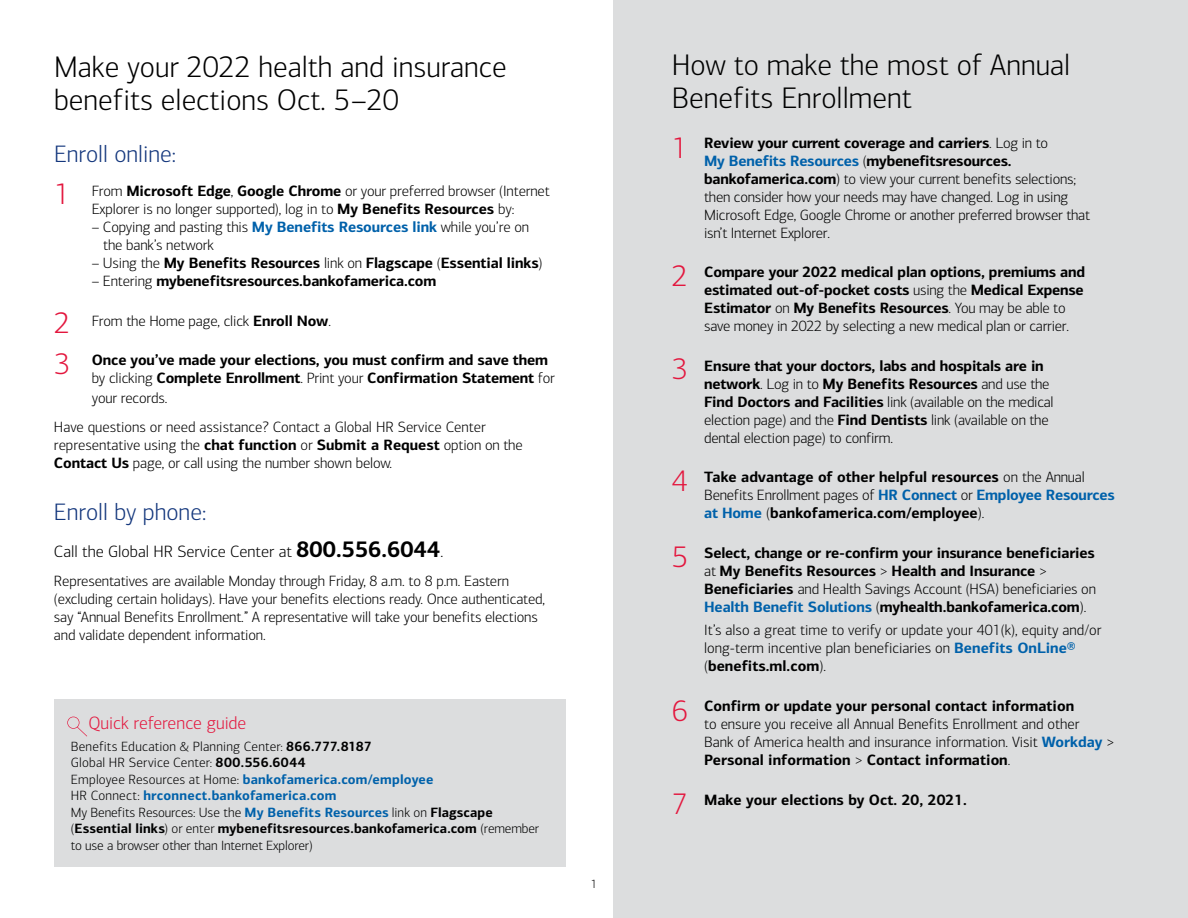
<style>
.page{position:relative;width:1188px;height:918px;background:#fff}
.page>*{position:absolute;margin:0;border:0;box-sizing:border-box;transform-origin:0 0}
.t1{font:300 30px/33px "Connections";color:#000}
.t2{font:300 30px "Connections";color:#e3173e}
.t3{font:300 24px "Connections";color:#14377d}
.Body_text_10_14{font:300 18px "Connections";letter-spacing:-.005em;color:#e3173e}
.t4{font:300 16.5px "Connections";color:#000}
.t5{font:300 15px/18px "Connections";letter-spacing:-.01em;color:#000}
.t6{font:700 15px/18px "Connections";letter-spacing:-.01em;color:#000}
.Body_text_10_14-2{font:300 13.5px/16.5px "Connections";color:#000}
.t7{font:300 12px "Connections";color:#000}
.s1{font-weight:700}
.s2{font-weight:700;color:#0061aa}
.s3{font-weight:300}
.s4{font-weight:700;font-size:22.5px}
.s5{color:#0061aa}
</style>
<div class="page">
<div style="left:55px;top:699px;width:511px;height:168px;background:#dcddde"></div>
<svg style="left:67px;top:717px;width:20px;height:20px"></svg>
<div style="left:613px;top:0;width:575px;height:918px;background:#dcddde"></div>
<p class="t1" style="left:54px;top:50px;width:454px">Make your 2022 health and insurance benefits elections Oct. 5–20</p>
<p class="t3" style="left:54px;top:140px;width:124px">Enroll online:</p>
<p class="t5" style="left:92px;top:182px;width:459px">From <span class="s1">Microsoft Edge</span>, <span class="s1">Google Chrome</span> or your preferred browser (Internet<br>Explorer is no longer supported), log in to <span class="s1">My Benefits Resources</span> by:</p>
<p class="t5" style="left:103px;top:218px;width:427px;text-indent:-11px">– Copying and pasting this <span class="s2">My Benefits Resources link</span> while you’re on the bank’s network</p>
<p class="t6" style="left:92px;top:254px;width:452px"><span class="s3">– Using the</span> My Benefits Resources <span class="s3">link on</span> Flagscape <span class="s3">(</span>Essential links<span class="s3">)</span></p>
<p class="t6" style="left:92px;top:272px;width:346px"><span class="s3">– Entering</span> mybenefitsresources.bankofamerica.com</p>
<p class="t5" style="left:92px;top:312px;width:241px">From the Home page, click <span class="s1">Enroll Now</span>.</p>
<p class="t6" style="left:92px;top:351px;width:465px">Once you’ve made your elections, you must confirm and save them <span class="s3">by clicking</span> Complete Enrollment<span class="s3">. Print your</span> Confirmation Statement <span class="s3">for</span></p>
<p class="t5" style="left:92px;top:389px;width:77px">your records.</p>
<p class="t5" style="left:54px;top:418px;width:470px">Have questions or need assistance? Contact a Global HR Service Center representative using the <span class="s1">chat function</span> or <span class="s1">Submit a Request</span> option on the<br><span class="s1">Contact Us</span> page, or call using the number shown below.</p>
<p class="t3" style="left:54px;top:498px;width:154px">Enroll by phone:</p>
<p class="t4" style="left:54px;top:542px;width:391px">Call the Global HR Service Center at <span class="s4">800.556.6044</span>.</p>
<p class="t5" style="left:54px;top:572px;width:493px">Representatives are available Monday through Friday, 8 a.m. to 8 p.m. Eastern (excluding certain holidays). Have your benefits elections ready. Once authenticated, say “Annual Benefits Enrollment.” A representative will take your benefits elections and validate dependent information.</p>
<p class="t2" style="left:54px;top:176px;width:17px">1</p>
<p class="t2" style="left:54px;top:305px;width:17px">2</p>
<p class="t2" style="left:54px;top:347px;width:17px">3</p>
<p class="Body_text_10_14" style="left:88px;top:712px;width:160px">Quick reference guide</p>
<p class="Body_text_10_14-2" style="left:71px;top:738px;width:470px">Benefits Education &amp; Planning Center: <span class="s1">866.777.8187<br></span>Global HR Service Center: <span class="s1">800.556.6044<br></span>Employee Resources at Home: <span class="s2">bankofamerica.com/employee<br></span>HR Connect: <span class="s2">hrconnect.bankofamerica.com<br></span>My Benefits Resources: Use the <span class="s2">My Benefits Resources</span> link on <span class="s1">Flagscape </span>(<span class="s1">Essential links</span>) or enter <span class="s1">mybenefitsresources.bankofamerica.com</span> (remember to use a browser other than Internet Explorer)</p>
<p class="t7" style="left:591px;top:877px;width:8px">1</p>
<p class="t1" style="left:672px;top:49px;width:400px">How to make the most of Annual<br>Benefits Enrollment</p>
<p class="t5" style="left:704px;top:134px;width:387px"><span class="s1">Review your current coverage and carriers</span>. Log in to<br><span class="s2">My Benefits Resources</span> (<span class="s1">mybenefitsresources. bankofamerica.com</span>) to view your current benefits selections; then consider how your needs may have changed. Log in using Microsoft Edge, Google Chrome or another preferred browser that isn’t Internet Explorer.</p>
<p class="t6" style="left:704px;top:263px;width:382px">Compare your 2022 medical plan options, premiums and estimated out-of-pocket costs <span class="s3">using the</span> Medical Expense Estimator <span class="s3">on</span> My Benefits Resources<span class="s3">. You may be able to save money in 2022 by selecting a new medical plan or carrier.</span></p>
<p class="t5" style="left:704px;top:357px;width:351px"><span class="s1">Ensure that your doctors, labs and hospitals are in network</span>. Log in to <span class="s1">My Benefits Resources</span> and use the <span class="s1">Find Doctors and Facilities</span> link (available on the medical election page) and the <span class="s1">Find Dentists</span> link (available on the dental election page) to confirm.</p>
<p class="t6" style="left:704px;top:468px;width:412px">Take advantage of other helpful resources <span class="s3">on the Annual<br>Benefits Enrollment pages of</span> <span class="s5">HR Connect</span> <span class="s3">or</span> <span class="s5">Employee Resources at Home</span> <span class="s3">(</span>bankofamerica.com/employee<span class="s3">).</span></p>
<p class="t6" style="left:704px;top:544px;width:393px">Select, change or re-confirm your insurance beneficiaries <span class="s3">at</span> My Benefits Resources <span class="s3">&gt;</span> Health and Insurance <span class="s3">&gt; </span>Beneficiaries <span class="s3">and Health Savings Account (HSA) beneficiaries on </span><span class="s5">Health Benefit Solutions</span> <span class="s3">(</span>myhealth.bankofamerica.com<span class="s3">).</span></p>
<p class="t5" style="left:704px;top:621px;width:399px">It’s also a great time to verify or update your 401(k), equity and/or long-term incentive plan beneficiaries on <span class="s2">Benefits OnLine® </span>(<span class="s1">benefits.ml.com</span>).</p>
<p class="t5" style="left:704px;top:697px;width:412px"><span class="s1">Confirm or update your personal contact information<br></span>to ensure you receive all Annual Benefits Enrollment and other<br>Bank of America health and insurance information. Visit <span class="s2">Workday</span> &gt; <span class="s1">Personal information</span> &gt; <span class="s1">Contact information</span>.</p>
<p class="t6" style="left:704px;top:790px;width:264px">Make your elections by Oct. 20, 2021.</p>
<p class="t2" style="left:672px;top:130px;width:17px">1</p>
<p class="t2" style="left:672px;top:259px;width:17px">2</p>
<p class="t2" style="left:672px;top:351px;width:17px">3</p>
<p class="t2" style="left:672px;top:463px;width:17px">4</p>
<p class="t2" style="left:672px;top:540px;width:17px">5</p>
<p class="t2" style="left:672px;top:694px;width:17px">6</p>
<p class="t2" style="left:672px;top:787px;width:17px">7</p>
</div>
